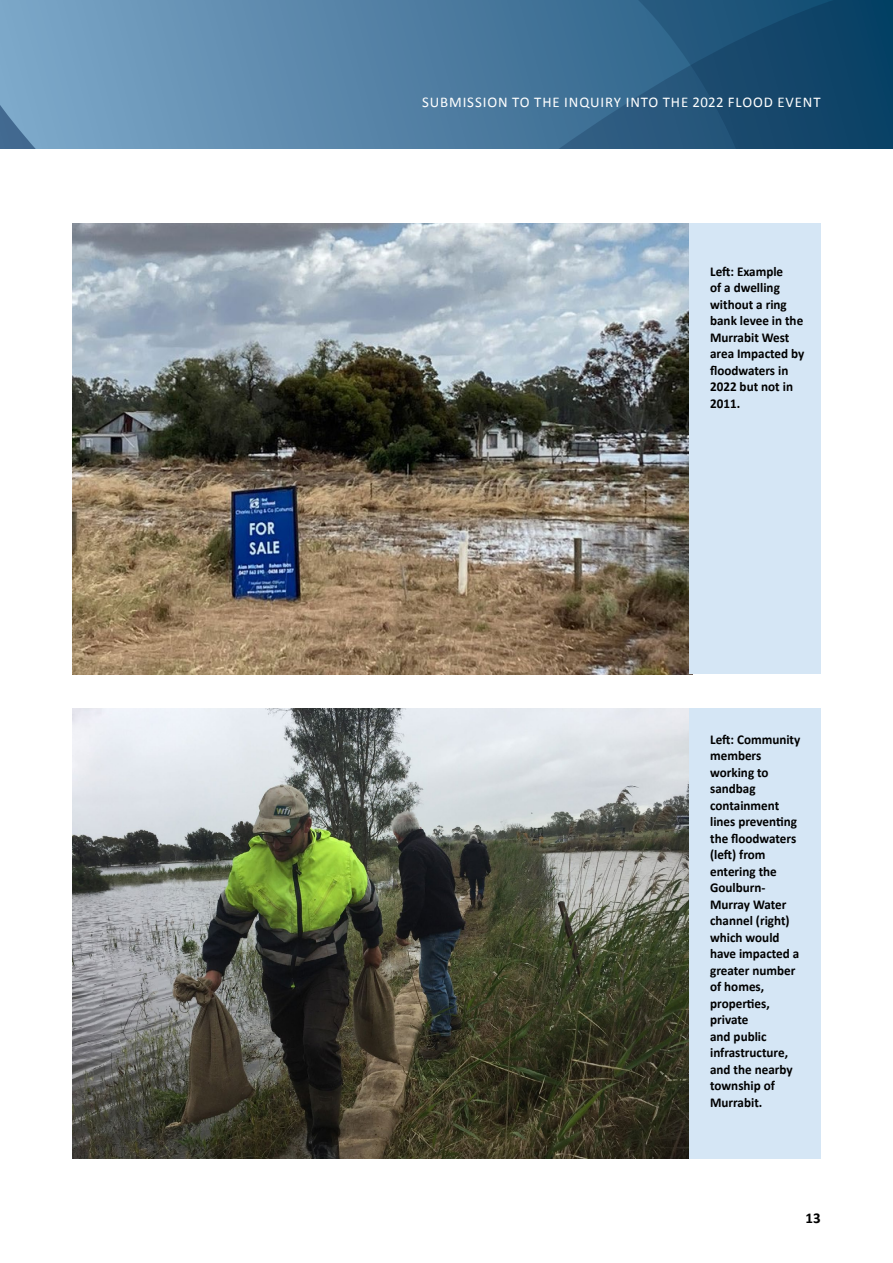
<style>
.page{position:relative;width:893px;height:1263px;background:#fff}
.page>*{position:absolute;margin:0;border:0;box-sizing:border-box;transform-origin:0 0}
.t1{font:700 15px "Calibri";color:#000}
.t2{font:14.85px "Calibri";letter-spacing:.06em;color:#fff}
.text{font:700 13.5px/16.5px "Calibri";color:#000}
</style>
<div class="page">
<div style="left:0;top:0;width:893px;height:149px;background:#739fc1"></div>
<svg style="left:167px;top:0;width:419px;height:39px"></svg>
<svg style="left:0;top:39px;width:586px;height:110px"></svg>
<svg style="left:586px;top:0;width:307px;height:149px"></svg>
<img style="left:72px;top:223px;width:617px;height:451px">
<img style="left:72px;top:708px;width:617px;height:451px">
<div style="left:689px;top:223px;width:132px;height:451px;background:#d5e6f5"></div>
<div style="left:689px;top:708px;width:132px;height:451px;background:#d5e6f5"></div>
<p class="t2" style="left:422px;top:93px;width:400px">SUBMISSION TO THE INQUIRY INTO THE 2022 FLOOD EVENT</p>
<p class="text" style="left:710px;top:263px;width:96px">Left: Example<br>of a dwelling without a ring bank levee in the<br>Murrabit West area Impacted by floodwaters in<br>2022 but not in<br>2011.</p>
<p class="text" style="left:710px;top:731px;width:92px">Left: Community members working to sandbag containment lines preventing the floodwaters (left) from entering the<br>Goulburn-<br>Murray Water channel (right) which would have impacted a greater number of homes, properties, private<br>and public infrastructure, and the nearby township of<br>Murrabit.</p>
<p class="t1" style="left:805px;top:1208px;width:17px">13</p>
</div>
